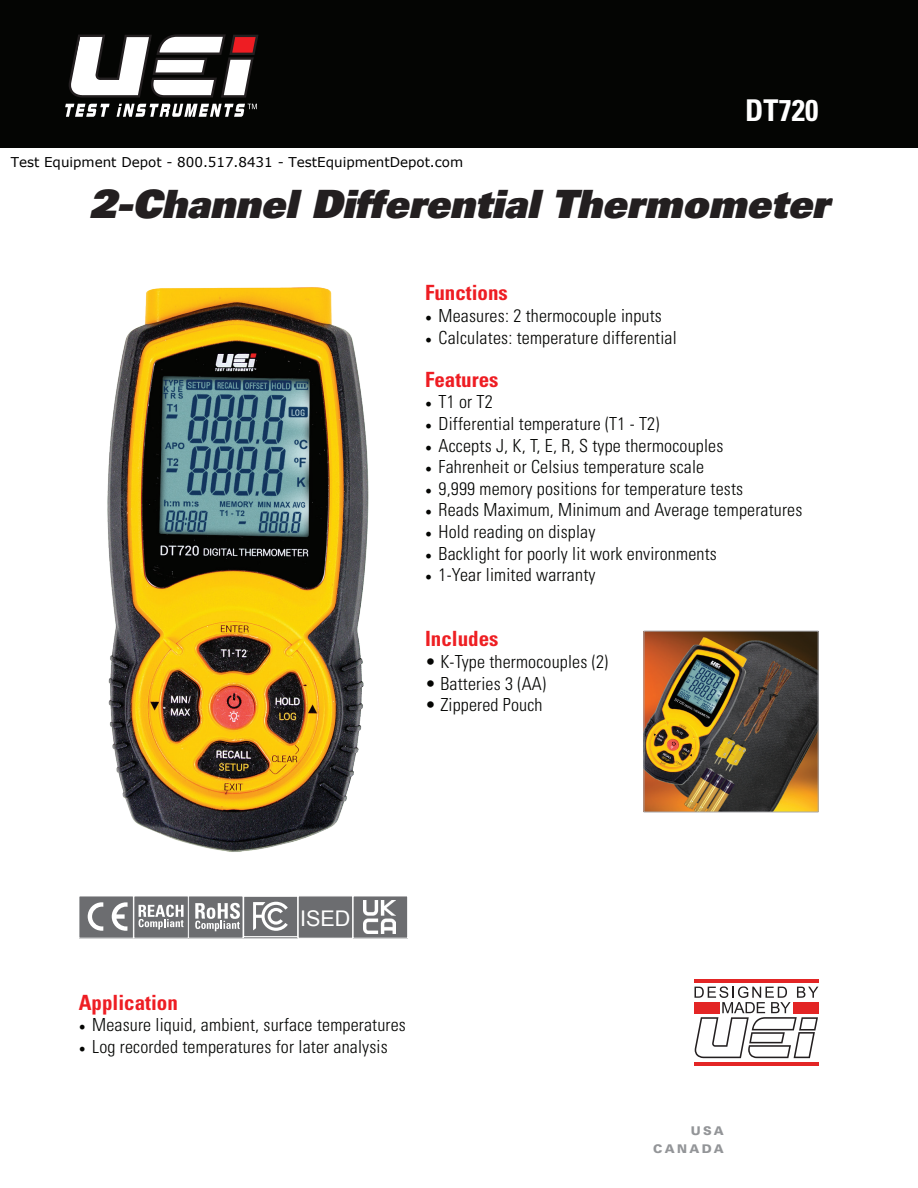
<style>
.page{position:relative;width:918px;height:1188px;background:#fff}
.page>*{position:absolute;margin:0;border:0;box-sizing:border-box;transform-origin:0 0}
.t1{font:39px "Univers LT Std X Black Obl";color:#231f20}
.t2{font:700 condensed 30px "Univers LT Std";color:#fff}
.t3{font:21.6px "Arial";color:#fff}
.t4{font:700 condensed 21px "Univers LT Std";color:#ee1d23}
.t5{font:700 condensed 21px "Univers LT Std";color:#ee1f23}
.t6{font:300 condensed 18px "Univers LT Std";letter-spacing:.01em;color:#040503}
.t7{font:13.5px "Verdana";color:#000}
.s1{font-family:"Minion Pro";font-weight:400;font-stretch:normal}
</style>
<div class="page">
<div style="left:0;top:0;width:918px;height:148px;background:#040503"></div>
<svg style="left:69px;top:34px;width:189px;height:64px"></svg>
<svg style="left:65px;top:104px;width:192px;height:13px"></svg>
<img style="left:107px;top:287px;width:262px;height:565px">
<img style="left:646px;top:633px;width:171px;height:177px">
<div style="left:644px;top:631px;width:175px;height:181px;border:1px solid #a8a9ad"></div>
<div style="left:79px;top:896px;width:54px;height:42px;background:#6c6d70"></div>
<svg style="left:112px;top:902px;width:16px;height:29px"></svg>
<svg style="left:88px;top:902px;width:15px;height:29px"></svg>
<div style="left:189px;top:896px;width:54px;height:42px;background:#6c6d70"></div>
<svg style="left:195px;top:903px;width:45px;height:28px"></svg>
<div style="left:134px;top:896px;width:54px;height:42px;background:#6c6d70"></div>
<svg style="left:139px;top:905px;width:45px;height:25px"></svg>
<div style="left:244px;top:896px;width:54px;height:41px;background:#6c6d70"></div>
<svg style="left:253px;top:902px;width:35px;height:29px"></svg>
<div style="left:243px;top:896px;width:55px;height:42px;border:1px solid #fff"></div>
<div style="left:298px;top:896px;width:55px;height:42px;background:#6c6d70;border:1px solid #fff"></div>
<div style="left:353px;top:896px;width:55px;height:42px;background:#6c6d70"></div>
<img style="left:363px;top:901px;width:32px;height:32px">
<div style="left:353px;top:896px;width:55px;height:42px;border:1px solid #fff"></div>
<div style="left:694px;top:1002px;width:26px;height:11px;background:#e32525"></div>
<hr style="left:694px;top:979px;width:125px;height:3px;background:#e32525">
<hr style="left:694px;top:1062px;width:124px;height:3px;background:#e32525">
<svg style="left:695px;top:986px;width:123px;height:72px"></svg>
<p class="t7" style="left:11px;top:153px;width:454px">Test Equipment Depot - 800.517.8431 - TestEquipmentDepot.com</p>
<h2 class="t2" style="left:745px;top:92px;width:75px">DT720</h2>
<h1 class="t1" style="left:89px;top:178px;width:742px">2-Channel Differential Thermometer</h1>
<p class="t4" style="left:425px;top:280px;width:84px">Functions</p>
<p class="t6" style="left:425px;top:305px;width:238px"><span class="s1">•</span> Measures: 2 thermocouple inputs</p>
<p class="t6" style="left:425px;top:326px;width:253px"><span class="s1">•</span> Calculates: temperature differential</p>
<p class="t4" style="left:425px;top:366px;width:75px">Features</p>
<p class="t6" style="left:425px;top:391px;width:69px"><span class="s1">•</span> T1 or T2</p>
<p class="t6" style="left:425px;top:413px;width:236px"><span class="s1">•</span> Differential temperature (T1 - T2)</p>
<p class="t6" style="left:425px;top:434px;width:300px"><span class="s1">•</span> Accepts J, K, T, E, R, S type thermocouples</p>
<p class="t6" style="left:425px;top:456px;width:281px"><span class="s1">•</span> Fahrenheit or Celsius temperature scale</p>
<p class="t6" style="left:425px;top:478px;width:320px"><span class="s1">•</span> 9,999 memory positions for temperature tests</p>
<p class="t6" style="left:425px;top:499px;width:379px"><span class="s1">•</span> Reads Maximum, Minimum and Average temperatures</p>
<p class="t6" style="left:425px;top:521px;width:172px"><span class="s1">•</span> Hold reading on display</p>
<p class="t6" style="left:425px;top:542px;width:293px"><span class="s1">•</span> Backlight for poorly lit work environments</p>
<p class="t6" style="left:425px;top:564px;width:172px"><span class="s1">•</span> 1-Year limited warranty</p>
<p class="t5" style="left:425px;top:626px;width:75px">Includes</p>
<p class="t6" style="left:425px;top:651px;width:185px">• K-Type thermocouples (2)</p>
<p class="t6" style="left:425px;top:673px;width:122px">• Batteries 3 (AA)</p>
<p class="t6" style="left:425px;top:694px;width:119px">• Zippered Pouch</p>
<p class="t3" style="left:300px;top:904px;width:52px">ISED</p>
<p class="t4" style="left:79px;top:989px;width:101px">Application</p>
<p class="t6" style="left:79px;top:1014px;width:329px"><span class="s1">•</span> Measure liquid, ambient, surface temperatures</p>
<p class="t6" style="left:79px;top:1036px;width:311px"><span class="s1">•</span> Log recorded temperatures for later analysis</p>
</div>
